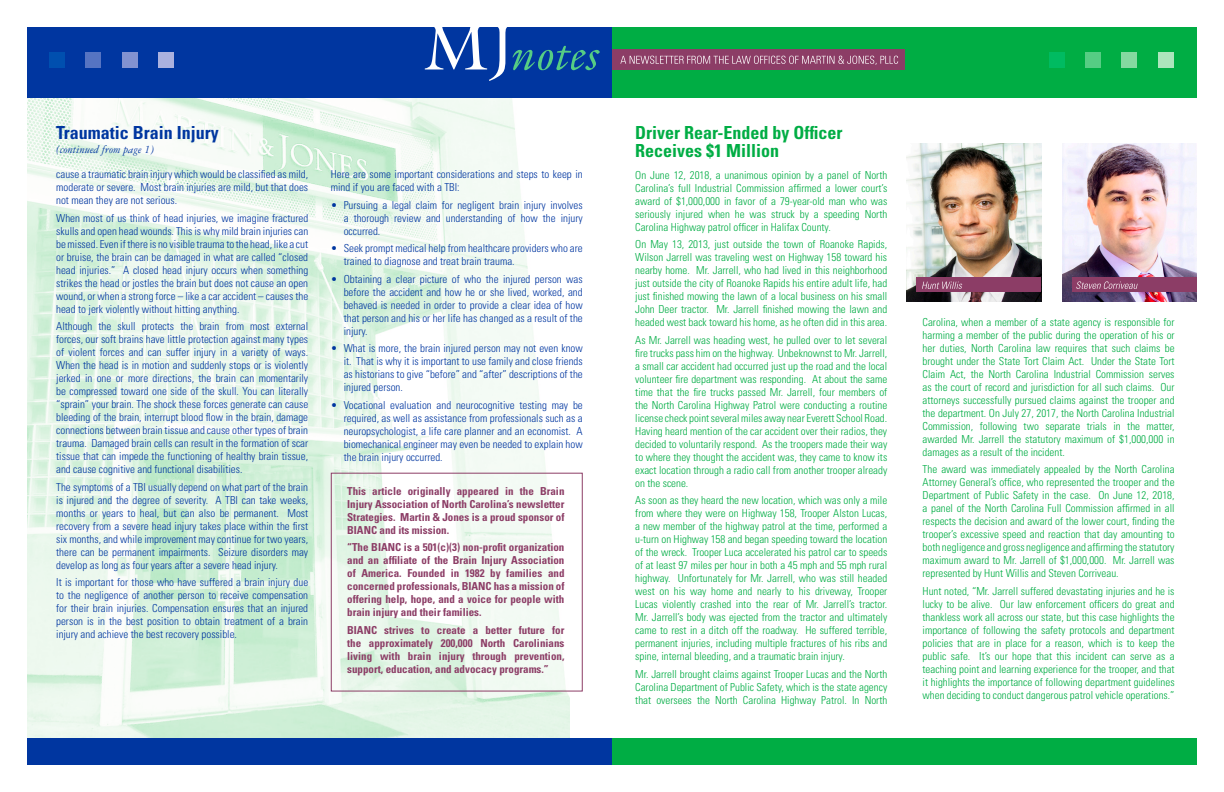
<style>
.page{position:relative;width:1224px;height:792px;background:#fff}
.page>*{position:absolute;margin:0;border:0;box-sizing:border-box;transform-origin:0 0}
.t1{font:700 condensed 18px/18px "Univers";color:#00ad44}
.t2{font:700 condensed 18px "Univers";color:#0036a0}
.t3{font:italic 12px "Garamond Three";color:#0036a0}
.t4{font:300 condensed 11px/13px "Univers";color:#00ad44;text-align:justify}
.t5{font:300 condensed 11px/13px "Univers";color:#0036a0;text-align:justify}
.t6{font:700 condensed 11px/13px "Univers";color:#8c3d66;text-align:justify}
</style>
<div class="page">
<img style="left:27px;top:98px;width:542px;height:640px">
<div style="left:27px;top:27px;width:585px;height:71px;background:#0036a0"></div>
<div style="left:49px;top:52px;width:16px;height:16px;background:#004faf"></div>
<div style="left:85px;top:52px;width:16px;height:16px;background:#5674c2"></div>
<div style="left:122px;top:52px;width:16px;height:16px;background:#8292d1"></div>
<div style="left:158px;top:52px;width:16px;height:16px;background:#aab1df"></div>
<div style="left:27px;top:738px;width:585px;height:27px;background:#0036a0"></div>
<div style="left:612px;top:27px;width:585px;height:71px;background:#00ad44"></div>
<div style="left:1049px;top:52px;width:16px;height:16px;background:#00bb61"></div>
<div style="left:1085px;top:52px;width:16px;height:16px;background:#56cd84"></div>
<div style="left:1121px;top:52px;width:16px;height:16px;background:#84d9a0"></div>
<div style="left:1158px;top:52px;width:16px;height:16px;background:#ace5bc"></div>
<div style="left:612px;top:738px;width:585px;height:27px;background:#00ad44"></div>
<svg style="left:425px;top:27px;width:175px;height:54px"></svg>
<div style="left:612px;top:50px;width:292px;height:20px;background:#8c3d66"></div>
<svg style="left:620px;top:56px;width:278px;height:9px"></svg>
<div style="left:331px;top:473px;width:252px;height:219px;border:1px solid #8c3d66"></div>
<img style="left:906px;top:143px;width:135px;height:159px">
<div style="left:916px;top:278px;width:125px;height:14px;background:#8c3d66"></div>
<svg style="left:922px;top:282px;width:40px;height:7px"></svg>
<img style="left:1062px;top:143px;width:135px;height:159px">
<div style="left:1072px;top:278px;width:125px;height:14px;background:#8c3d66"></div>
<svg style="left:1076px;top:281px;width:62px;height:8px"></svg>
<p class="t2" style="left:56px;top:121px;width:164px">Traumatic Brain Injury</p>
<p class="t3" style="left:56px;top:143px;width:100px">(continued from page 1)</p>
<p class="t5" style="left:56px;top:168px;width:254px">cause a traumatic brain injury which would be classified as mild, moderate or severe. Most brain injuries are mild, but that does not mean they are not serious.</p>
<p class="t5" style="left:56px;top:211px;width:254px">When most of us think of head injuries, we imagine fractured skulls and open head wounds. This is why mild brain injuries can be missed. Even if there is no visible trauma to the head, like a cut or bruise, the brain can be damaged in what are called “closed head injuries.” A closed head injury occurs when something strikes the head or jostles the brain but does not cause an open wound, or when a strong force – like a car accident – causes the head to jerk violently without hitting anything.</p>
<p class="t5" style="left:56px;top:320px;width:254px">Although the skull protects the brain from most external forces, our soft brains have little protection against many types of violent forces and can suffer injury in a variety of ways.<br>When the head is in motion and suddenly stops or is violently jerked in one or more directions, the brain can momentarily be compressed toward one side of the skull. You can literally “sprain” your brain. The shock these forces generate can cause bleeding of the brain, interrupt blood flow in the brain, damage connections between brain tissue and cause other types of brain trauma. Damaged brain cells can result in the formation of scar tissue that can impede the functioning of healthy brain tissue, and cause cognitive and functional disabilities.</p>
<p class="t5" style="left:56px;top:480px;width:254px">The symptoms of a TBI usually depend on what part of the brain is injured and the degree of severity. A TBI can take weeks, months or years to heal, but can also be permanent. Most recovery from a severe head injury takes place within the first six months, and while improvement may continue for two years, there can be permanent impairments. Seizure disorders may develop as long as four years after a severe head injury.</p>
<p class="t5" style="left:56px;top:576px;width:254px">It is important for those who have suffered a brain injury due to the negligence of another person to receive compensation for their brain injuries. Compensation ensures that an injured person is in the best position to obtain treatment of a brain injury and achieve the best recovery possible.</p>
<p class="t5" style="left:331px;top:168px;width:253px">Here are some important considerations and steps to keep in mind if you are faced with a TBI:</p>
<p class="t5" style="left:344px;top:198px;width:241px;text-indent:-13px">• Pursuing a legal claim for negligent brain injury involves a thorough review and understanding of how the injury occurred.</p>
<p class="t5" style="left:344px;top:242px;width:241px;text-indent:-13px">• Seek prompt medical help from healthcare providers who are trained to diagnose and treat brain trauma.</p>
<p class="t5" style="left:344px;top:272px;width:241px;text-indent:-13px">• Obtaining a clear picture of who the injured person was before the accident and how he or she lived, worked, and behaved is needed in order to provide a clear idea of how that person and his or her life has changed as a result of the injury.</p>
<p class="t5" style="left:344px;top:342px;width:241px;text-indent:-13px">• What is more, the brain injured person may not even know it. That is why it is important to use family and close friends as historians to give “before” and “after” descriptions of the injured person.</p>
<p class="t5" style="left:344px;top:398px;width:241px;text-indent:-13px">• Vocational evaluation and neurocognitive testing may be required, as well as assistance from professionals such as a neuropsychologist, a life care planner and an economist. A biomechanical engineer may even be needed to explain how the brain injury occurred.</p>
<p class="t6" style="left:347px;top:484px;width:219px">This article originally appeared in the Brain Injury Association of North Carolina’s newsletter Strategies. Martin &amp; Jones is a proud sponsor of BIANC and its mission.</p>
<p class="t6" style="left:347px;top:541px;width:219px">“The BIANC is a 501(c)(3) non-profit organization and an affiliate of the Brain Injury Association of America. Founded in 1982 by families and concerned professionals, BIANC has a mission of offering help, hope, and a voice for people with brain injury and their families.</p>
<p class="t6" style="left:347px;top:623px;width:219px">BIANC strives to create a better future for the approximately 200,000 North Carolinians living with brain injury through prevention, support, education, and advocacy programs.”</p>
<p class="t1" style="left:635px;top:123px;width:209px">Driver Rear-Ended by Officer<br>Receives $1 Million</p>
<p class="t4" style="left:635px;top:168px;width:254px">On June 12, 2018, a unanimous opinion by a panel of North Carolina’s full Industrial Commission affirmed a lower court’s award of $1,000,000 in favor of a 79-year-old man who was seriously injured when he was struck by a speeding North Carolina Highway patrol officer in Halifax County.</p>
<p class="t4" style="left:635px;top:238px;width:254px">On May 13, 2013, just outside the town of Roanoke Rapids, Wilson Jarrell was traveling west on Highway 158 toward his nearby home. Mr. Jarrell, who had lived in this neighborhood just outside the city of Roanoke Rapids his entire adult life, had just finished mowing the lawn of a local business on his small John Deer tractor. Mr. Jarrell finished mowing the lawn and headed west back toward his home, as he often did in this area.</p>
<p class="t4" style="left:635px;top:333px;width:254px">As Mr. Jarrell was heading west, he pulled over to let several fire trucks pass him on the highway. Unbeknownst to Mr. Jarrell, a small car accident had occurred just up the road and the local volunteer fire department was responding. At about the same time that the fire trucks passed Mr. Jarrell, four members of the North Carolina Highway Patrol were conducting a routine license check point several miles away near Everett School Road.<br>Having heard mention of the car accident over their radios, they decided to voluntarily respond. As the troopers made their way to where they thought the accident was, they came to know its exact location through a radio call from another trooper already on the scene.</p>
<p class="t4" style="left:635px;top:494px;width:254px">As soon as they heard the new location, which was only a mile from where they were on Highway 158, Trooper Alston Lucas, a new member of the highway patrol at the time, performed a u-turn on Highway 158 and began speeding toward the location of the wreck. Trooper Luca accelerated his patrol car to speeds of at least 97 miles per hour in both a 45 mph and 55 mph rural highway. Unfortunately for Mr. Jarrell, who was still headed west on his way home and nearly to his driveway, Trooper Lucas violently crashed into the rear of Mr. Jarrell’s tractor.<br>Mr. Jarrell’s body was ejected from the tractor and ultimately came to rest in a ditch off the roadway. He suffered terrible, permanent injuries, including multiple fractures of his ribs and spine, internal bleeding, and a traumatic brain injury.</p>
<p class="t4" style="left:635px;top:667px;width:254px">Mr. Jarrell brought claims against Trooper Lucas and the North Carolina Department of Public Safety, which is the state agency that oversees the North Carolina Highway Patrol. In North</p>
<p class="t4" style="left:923px;top:316px;width:254px">Carolina, when a member of a state agency is responsible for harming a member of the public during the operation of his or her duties, North Carolina law requires that such claims be brought under the State Tort Claim Act. Under the State Tort Claim Act, the North Carolina Industrial Commission serves as the court of record and jurisdiction for all such claims. Our attorneys successfully pursued claims against the trooper and the department. On July 27, 2017, the North Carolina Industrial Commission, following two separate trials in the matter, awarded Mr. Jarrell the statutory maximum of $1,000,000 in damages as a result of the incident.</p>
<p class="t4" style="left:923px;top:463px;width:254px">The award was immediately appealed by the North Carolina Attorney General’s office, who represented the trooper and the Department of Public Safety in the case. On June 12, 2018, a panel of the North Carolina Full Commission affirmed in all respects the decision and award of the lower court, finding the trooper’s excessive speed and reaction that day amounting to both negligence and gross negligence and affirming the statutory maximum award to Mr. Jarrell of $1,000,000. Mr. Jarrell was represented by Hunt Willis and Steven Corriveau.</p>
<p class="t4" style="left:923px;top:585px;width:254px">Hunt noted, “Mr. Jarrell suffered devastating injuries and he is lucky to be alive. Our law enforcement officers do great and thankless work all across our state, but this case highlights the importance of following the safety protocols and department policies that are in place for a reason, which is to keep the public safe. It’s our hope that this incident can serve as a teaching point and learning experience for the trooper, and that it highlights the importance of following department guidelines when deciding to conduct dangerous patrol vehicle operations.”</p>
</div>
